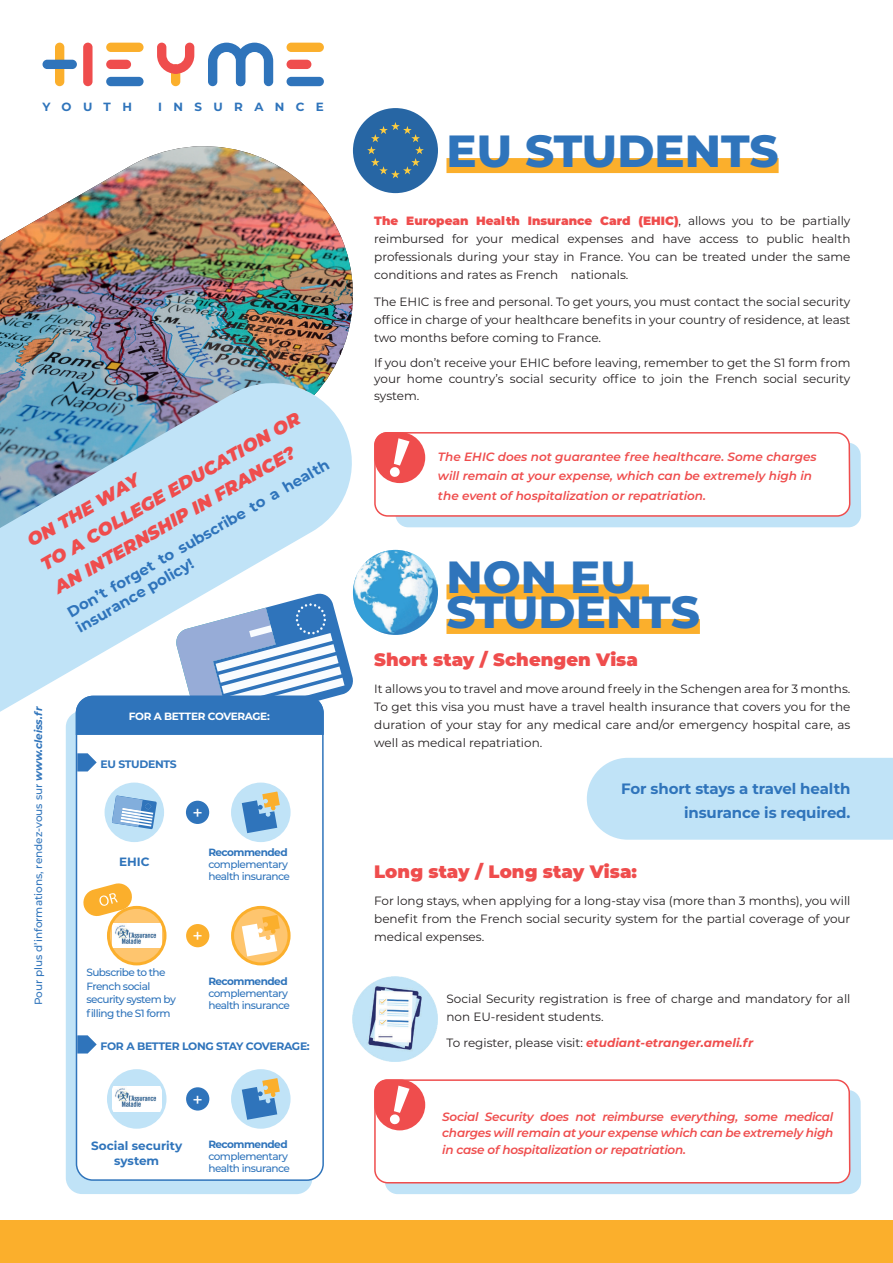
<style>
.page{position:relative;width:893px;height:1263px;background:#fff}
.page>*{position:absolute;margin:0;border:0;box-sizing:border-box;transform-origin:0 0}
.t1{font:800 45px/34.5px "Montserrat";color:#2f74bb}
.t2{font:italic 900 18px/27px "Montserrat";color:#ef4d4d}
.t3{font:900 18px "Montserrat";color:#ef4d4d}
.t4{font:500 17.85px "Montserrat";color:#fff}
.t5{font:700 15px/18px "Montserrat";letter-spacing:-.01em;color:#2f74bb}
.t6{font:12px/18px "Montserrat";color:#231f20;text-align:justify}
.t7{font:italic 600 12px/19.5px "Montserrat";color:#ef4d4d}
.t8{font:italic 700 12px "Montserrat";color:#ef4d4d}
.t9{font:700 12px/15px "Montserrat";color:#2f74bb;text-align:center}
.t10{font:700 11.85px "Montserrat";letter-spacing:.96em;color:#2f74bb}
.t11{font:700 10.8px "Montserrat";letter-spacing:-.03em;color:#2f74bb}
.t12{font:500 10.5px/13.8px "Montserrat";letter-spacing:-.05em;color:#2f74bb}
.t13{font:500 10.5px "Montserrat";color:#2f74bb}
.t14{font:700 10.5px "Montserrat";letter-spacing:-.05em;color:#2f74bb}
.t15{font:700 10.5px "Montserrat";letter-spacing:-.03em;color:#fff}
.s1{font-weight:700;font-style:italic}
.s2{font-weight:900;color:#ef4d4d}
.s3{font-weight:400;font-style:normal;color:#231f20}
</style>
<div class="page">
<img style="left:0;top:146px;width:374px;height:411px">
<div style="left:0;top:1220px;width:893px;height:43px;background:#fbaf2c"></div>
<svg style="left:0;top:372px;width:363px;height:367px;fill:#c0e3f7"></svg>
<div style="left:55px;top:43px;width:9px;height:43px;background:#fbaf2c;border-radius:5px"></div>
<div style="left:83px;top:43px;width:10px;height:43px;background:#ef4d4d;border-radius:5px"></div>
<div style="left:43px;top:60px;width:34px;height:9px;background:#2f74bb;border-radius:5px"></div>
<div style="left:106px;top:43px;width:38px;height:9px;background:#fbaf2c;border-radius:5px"></div>
<div style="left:106px;top:77px;width:38px;height:9px;background:#2f74bb;border-radius:5px"></div>
<div style="left:106px;top:60px;width:25px;height:9px;background:#ef4d4d;border-radius:5px"></div>
<div style="left:287px;top:43px;width:37px;height:9px;background:#fbaf2c;border-radius:5px"></div>
<div style="left:287px;top:77px;width:37px;height:9px;background:#2f74bb;border-radius:5px"></div>
<div style="left:287px;top:60px;width:24px;height:9px;background:#ef4d4d;border-radius:5px"></div>
<div style="left:171px;top:64px;width:9px;height:22px;background:#fbaf2c;border-radius:5px"></div>
<svg style="left:208px;top:43px;width:65px;height:43px"></svg>
<svg style="left:157px;top:43px;width:37px;height:31px"></svg>
<svg style="left:373px;top:431px;width:488px;height:96px"></svg>
<div style="left:66px;top:711px;width:246px;height:483px;background:#c0e3f7;border-radius:16px"></div>
<div style="left:76px;top:696px;width:247px;height:484px;background:#fff;border-radius:16px"></div>
<div style="left:76px;top:696px;width:248px;height:485px;border:2px solid #2f74bb;border-radius:16px"></div>
<div style="left:106px;top:784px;width:57px;height:57px;background:#c0e3f7;border-radius:50%"></div>
<svg style="left:112px;top:786px;width:98px;height:43px"></svg>
<div style="left:105px;top:782px;width:59px;height:60px;border:3px solid #c0e3f7;border-radius:50%"></div>
<svg style="left:108px;top:907px;width:57px;height:57px"></svg>
<img style="left:112px;top:923px;width:49px;height:25px">
<div style="left:107px;top:906px;width:59px;height:59px;border:3px solid #fbaf2c;border-radius:50%"></div>
<div style="left:108px;top:1071px;width:57px;height:56px;background:#c0e3f7;border-radius:50%"></div>
<img style="left:112px;top:1087px;width:49px;height:24px">
<div style="left:107px;top:1069px;width:59px;height:60px;border:3px solid #c0e3f7;border-radius:50%"></div>
<div style="left:233px;top:784px;width:56px;height:57px;background:#c0e3f7;border-radius:50%"></div>
<svg style="left:242px;top:791px;width:38px;height:42px"></svg>
<div style="left:231px;top:782px;width:60px;height:60px;border:3px solid #c0e3f7;border-radius:50%"></div>
<svg style="left:233px;top:907px;width:56px;height:57px"></svg>
<svg style="left:242px;top:915px;width:38px;height:41px"></svg>
<div style="left:231px;top:906px;width:60px;height:59px;border:3px solid #fbaf2c;border-radius:50%"></div>
<div style="left:233px;top:1071px;width:56px;height:56px;background:#c0e3f7;border-radius:50%"></div>
<svg style="left:242px;top:1078px;width:38px;height:42px"></svg>
<div style="left:231px;top:1069px;width:60px;height:60px;border:3px solid #c0e3f7;border-radius:50%"></div>
<svg style="left:77px;top:753px;width:20px;height:18px"></svg>
<svg style="left:77px;top:1035px;width:20px;height:18px"></svg>
<svg style="left:75px;top:592px;width:279px;height:144px"></svg>
<div style="left:186px;top:801px;width:23px;height:23px;background:#2f74bb;border-radius:50%"></div>
<div style="left:186px;top:924px;width:23px;height:23px;background:#fbaf2c;border-radius:50%"></div>
<div style="left:186px;top:1087px;width:23px;height:23px;background:#2f74bb;border-radius:50%"></div>
<div style="left:385px;top:1090px;width:476px;height:104px;background:#c0e3f7"></div>
<svg style="left:374px;top:1079px;width:477px;height:105px"></svg>
<svg style="left:374px;top:1079px;width:51px;height:51px"></svg>
<div style="left:353px;top:108px;width:85px;height:85px;background:#2766a4;border-radius:50%"></div>
<svg style="left:367px;top:122px;width:57px;height:56px"></svg>
<div style="left:446px;top:158px;width:333px;height:15px;background:#fbaf2c"></div>
<div style="left:446px;top:584px;width:203px;height:15px;background:#fbaf2c"></div>
<div style="left:446px;top:619px;width:254px;height:15px;background:#fbaf2c"></div>
<img style="left:353px;top:550px;width:85px;height:85px;border-radius:43px">
<div style="left:587px;top:758px;width:306px;height:82px;background:#c0e3f7"></div>
<svg style="left:83px;top:883px;width:50px;height:34px"></svg>
<img style="left:353px;top:977px;width:85px;height:85px">
<p class="t10" style="left:43px;top:101px;width:91px">YOUTH</p>
<p class="t10" style="left:158px;top:101px;width:167px">INSURANCE</p>
<h2 class="t2" style="left:22px;top:530px;width:298px;rotate:-30deg">ON THE WAY<br>TO A COLLEGE EDUCATION OR<br>AN INTERNSHIP IN FRANCE?</h2>
<p class="t5" style="left:64px;top:606px;width:301px;rotate:-30deg">Don’t forget to subscribe to a health insurance policy!</p>
<p class="t13" style="left:34px;top:1005px;width:300px;rotate:-90deg">Pour plus d’informations, rendez-vous sur <span class="s1">www.cleiss.fr</span></p>
<p class="t15" style="left:129px;top:711px;width:142px">FOR A BETTER COVERAGE:</p>
<p class="t11" style="left:101px;top:758px;width:78px">EU STUDENTS</p>
<p class="t9" style="left:119px;top:855px;width:32px">EHIC</p>
<h3 class="t4" style="left:192px;top:805px;width:12px">+</h3>
<p class="t14" style="left:208px;top:848px;width:81px">Recommended</p>
<p class="t12" style="left:208px;top:859px;width:83px;line-height:12px">complementary health insurance</p>
<p class="t12" style="left:86px;top:966px;width:91px">Subscribe to the<br>French social security system by filling the S1 form</p>
<h3 class="t4" style="left:193px;top:929px;width:12px">+</h3>
<p class="t14" style="left:208px;top:976px;width:81px">Recommended</p>
<p class="t12" style="left:208px;top:988px;width:83px;line-height:12px">complementary health insurance</p>
<p class="t11" style="left:101px;top:1040px;width:211px">FOR A BETTER LONG STAY COVERAGE:</p>
<h3 class="t4" style="left:193px;top:1092px;width:12px">+</h3>
<p class="t9" style="left:91px;top:1139px;width:92px">Social security system</p>
<p class="t14" style="left:208px;top:1139px;width:81px">Recommended</p>
<p class="t12" style="left:208px;top:1151px;width:83px;line-height:12px">complementary health insurance</p>
<h1 class="t1" style="left:446px;top:134px;width:334px">EU STUDENTS</h1>
<p class="t6" style="left:374px;top:212px;width:478px"><span class="s2">The European Health Insurance Card (EHIC)</span>, allows you to be partially reimbursed for your medical expenses and have access to public health professionals during your stay in France. You can be treated under the same conditions and rates as French nationals.</p>
<p class="t6" style="left:374px;top:293px;width:478px">The EHIC is free and personal. To get yours, you must contact the social security office in charge of your healthcare benefits in your country of residence, at least two months before coming to France.</p>
<p class="t6" style="left:374px;top:354px;width:478px;line-height:16.5px">If you don’t receive your EHIC before leaving, remember to get the S1 form from your home country’s social security office to join the French social security system.</p>
<p class="t7" style="left:438px;top:447px;width:380px">The EHIC does not guarantee free healthcare. Some charges will remain at your expense, which can be extremely high in the event of hospitalization or repatriation.</p>
<h1 class="t1" style="left:446px;top:561px;width:255px">NON EU<br>STUDENTS</h1>
<h2 class="t3" style="left:374px;top:651px;width:265px">Short stay / Schengen Visa</h2>
<p class="t6" style="left:374px;top:680px;width:478px">It allows you to travel and move around freely in the Schengen area for 3 months.<br>To get this visa you must have a travel health insurance that covers you for the duration of your stay for any medical care and/or emergency hospital care, as well as medical repatriation.</p>
<p class="t5" style="left:621px;top:777px;width:231px;line-height:24px;text-align:right">For short stays a travel health insurance is required.</p>
<h2 class="t3" style="left:374px;top:863px;width:264px">Long stay / Long stay Visa:</h2>
<p class="t6" style="left:374px;top:892px;width:478px">For long stays, when applying for a long-stay visa (more than 3 months), you will benefit from the French social security system for the partial coverage of your medical expenses.</p>
<p class="t6" style="left:446px;top:990px;width:405px">Social Security registration is free of charge and mandatory for all non EU-resident students.</p>
<p class="t8" style="left:446px;top:1038px;width:308px"><span class="s3">To register, please visit:</span> etudiant-etranger.ameli.fr</p>
<p class="t7" style="left:442px;top:1109px;width:393px;line-height:16.5px;text-align:justify">Social Security does not reimburse everything, some medical charges will remain at your expense which can be extremely high in case of hospitalization or repatriation.</p>
</div>
